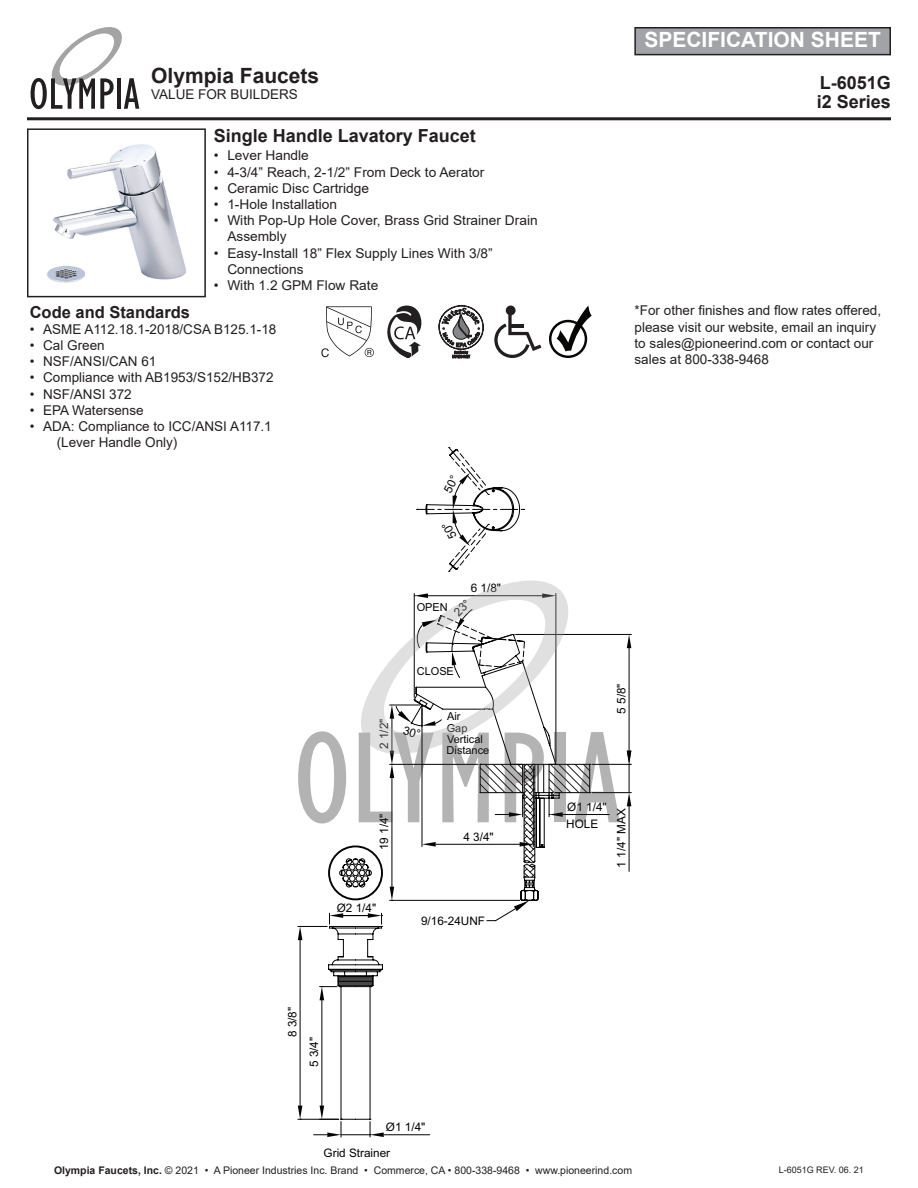
<style>
.page{position:relative;width:918px;height:1188px;background:#fff}
.page>*{position:absolute;margin:0;border:0;box-sizing:border-box;transform-origin:0 0}
.t1{font:700 21px "Arial";color:#fff}
.t2{font:700 21px "Arial";color:#231f20}
.t3{font:700 18px "Arial";color:#231f20}
.t4{font:700 16.5px "Arial";color:#231f20}
.t5{font:13.5px/16.2px "Arial";color:#231f20}
.t6{font:11.7px "Arial";color:#030303}
.t7{font:10.95px/11.4px "Arial";color:#030303}
.t8{font:10.5px "Arial";color:#231f20}
.t9{font:9px "Arial";color:#231f20}
.s1{font-weight:700}
</style>
<div class="page">
<hr style="left:516px;top:634px;width:115px;height:1px;background:#030303">
<hr style="left:592px;top:764px;width:39px;height:1px;background:#030303">
<hr style="left:629px;top:648px;width:1px;height:103px;background:#030303">
<svg style="left:627px;top:635px;width:4px;height:13px"></svg>
<hr style="left:592px;top:792px;width:39px;height:1px;background:#030303">
<hr style="left:629px;top:806px;width:1px;height:65px;background:#030303">
<svg style="left:627px;top:751px;width:4px;height:55px"></svg>
<svg style="left:31px;top:27px;width:108px;height:82px"></svg>
<hr style="left:27px;top:117px;width:864px;height:3px;background:#231f20">
<img style="left:47px;top:144px;width:140px;height:139px">
<div style="left:27px;top:128px;width:179px;height:169px;border:2px solid #231f20"></div>
<div style="left:635px;top:28px;width:255px;height:27px;background:#a1a3a6"></div>
<div style="left:634px;top:27px;width:257px;height:28px;border:2px solid #231f20"></div>
<svg style="left:387px;top:306px;width:34px;height:52px"></svg>
<svg style="left:321px;top:306px;width:53px;height:51px"></svg>
<svg style="left:439px;top:306px;width:44px;height:52px"></svg>
<svg style="left:494px;top:314px;width:47px;height:44px"></svg>
<div style="left:506px;top:306px;width:10px;height:9px;background:#231f20;border-radius:50%"></div>
<svg style="left:557px;top:306px;width:35px;height:45px"></svg>
<div style="left:549px;top:320px;width:38px;height:38px;border:2px solid #050504;border-radius:50%"></div>
<svg style="left:298px;top:447px;width:322px;height:690px"></svg>
<h1 class="t2" style="left:151px;top:61px;width:170px">Olympia Faucets</h1>
<p class="t5" style="left:151px;top:87px;width:148px">VALUE FOR BUILDERS</p>
<h2 class="t3" style="left:214px;top:123px;width:264px">Single Handle Lavatory Faucet</h2>
<p class="t5" style="left:214px;top:147px;width:97px">• Lever Handle</p>
<p class="t5" style="left:214px;top:164px;width:272px">• 4-3/4” Reach, 2-1/2” From Deck to Aerator</p>
<p class="t5" style="left:214px;top:180px;width:157px">• Ceramic Disc Cartridge</p>
<p class="t5" style="left:214px;top:196px;width:125px">• 1-Hole Installation</p>
<p class="t5" style="left:227px;top:212px;width:312px;text-indent:-14px">• With Pop-Up Hole Cover, Brass Grid Strainer Drain<br>Assembly</p>
<p class="t5" style="left:227px;top:245px;width:267px;text-indent:-14px">• Easy-Install 18” Flex Supply Lines With 3/8”<br>Connections</p>
<p class="t5" style="left:214px;top:277px;width:166px">• With 1.2 GPM Flow Rate</p>
<p class="t4" style="left:30px;top:300px;width:162px">Code and Standards</p>
<p class="t5" style="left:30px;top:321px;width:248px">• ASME A112.18.1-2018/CSA B125.1-18</p>
<p class="t5" style="left:30px;top:337px;width:77px">• Cal Green</p>
<p class="t5" style="left:30px;top:353px;width:128px">• NSF/ANSI/CAN 61</p>
<p class="t5" style="left:30px;top:369px;width:245px">• Compliance with AB1953/S152/HB372</p>
<p class="t5" style="left:30px;top:386px;width:104px">• NSF/ANSI 372</p>
<p class="t5" style="left:30px;top:402px;width:116px">• EPA Watersense</p>
<p class="t5" style="left:57px;top:418px;width:217px;text-indent:-27px">• ADA: Compliance to ICC/ANSI A117.1 (Lever Handle Only)</p>
<h1 class="t1" style="left:644px;top:25px;width:238px">SPECIFICATION SHEET</h1>
<h2 class="t3" style="left:820px;top:70px;width:73px">L-6051G</h2>
<h2 class="t3" style="left:817px;top:89px;width:76px">i2 Series</h2>
<p class="t5" style="left:635px;top:302px;width:248px">*For other finishes and flow rates offered, please visit our website, email an inquiry to sales@pioneerind.com or contact our sales at 800-338-9468</p>
<p class="t6" style="left:377px;top:749px;width:32px;rotate:-90deg">2 1/2"</p>
<p class="t6" style="left:377px;top:850px;width:38px;rotate:-90deg">19 1/4"</p>
<p class="t6" style="left:337px;top:900px;width:41px">Ø2 1/4"</p>
<p class="t7" style="left:417px;top:601px;width:33px">OPEN</p>
<p class="t6" style="left:471px;top:580px;width:32px">6 1/8"</p>
<p class="t7" style="left:417px;top:666px;width:39px">CLOSE</p>
<p class="t7" style="left:447px;top:710px;width:44px">Air<br>Gap<br>Vertical<br>Distance</p>
<p class="t6" style="left:463px;top:829px;width:32px">4 3/4"</p>
<p class="t6" style="left:421px;top:913px;width:65px">9/16-24UNF</p>
<p class="t6" style="left:285px;top:1037px;width:32px;rotate:-90deg">8 3/8"</p>
<p class="t6" style="left:306px;top:1067px;width:32px;rotate:-90deg">5 3/4"</p>
<p class="t6" style="left:386px;top:1119px;width:41px">Ø1 1/4"</p>
<p class="t6" style="left:324px;top:1145px;width:68px">Grid Strainer</p>
<p class="t6" style="left:614px;top:714px;width:32px;rotate:-90deg">5 5/8"</p>
<p class="t6" style="left:567px;top:799px;width:41px">Ø1 1/4"</p>
<p class="t6" style="left:566px;top:816px;width:33px">HOLE</p>
<p class="t6" style="left:614px;top:868px;width:61px;rotate:-90deg">1 1/4" MAX</p>
<p class="t8" style="left:54px;top:1163px;width:580px"><span class="s1">Olympia Faucets, Inc.</span> © 2021 • A Pioneer Industries Inc. Brand • Commerce, CA • 800-338-9468 • www.pioneerind.com</p>
<p class="t9" style="left:779px;top:1164px;width:87px">L-6051G REV. 06. 21</p>
</div>
